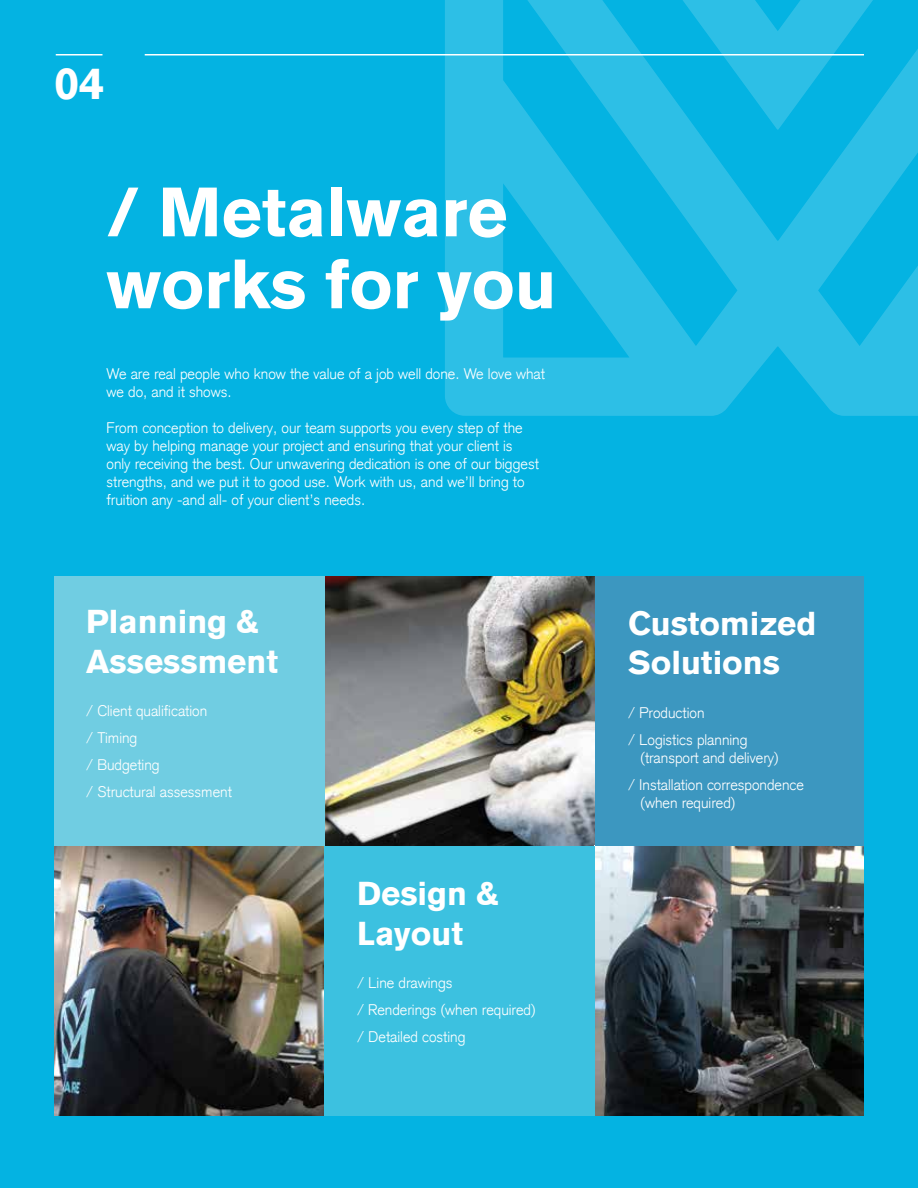
<style>
.page{position:relative;width:918px;height:1188px;background:#04b3e2}
.page>*{position:absolute;margin:0;border:0;box-sizing:border-box;transform-origin:0 0}
.t1{font:700 69px/72px "Akzidenz Grotesk BE";color:#fff}
.t2{font:700 45px "Akzidenz Grotesk BE";color:#fff}
.t3{font:700 33px/39.6px "Akzidenz Grotesk BE";color:#fff}
.t4{font:300 15px/27px "Akzidenz Grotesk CE";color:#fff}
</style>
<div class="page">
<hr style="left:56px;top:54px;width:46px;height:2px;background:#fff">
<hr style="left:145px;top:54px;width:719px;height:2px;background:#fff">
<img style="left:324px;top:576px;width:271px;height:270px">
<img style="left:54px;top:846px;width:270px;height:269px">
<img style="left:595px;top:846px;width:269px;height:269px">
<div style="left:595px;top:576px;width:269px;height:270px;background:#3c97c0"></div>
<div style="left:324px;top:846px;width:271px;height:269px;background:#3cc1e0"></div>
<div style="left:54px;top:576px;width:270px;height:270px;background:#70cde2"></div>
<svg style="left:445px;top:0;width:473px;height:416px;fill:#2dbfe6"></svg>
<h2 class="t2" style="left:54px;top:57px;width:52px">04</h2>
<h1 class="t1" style="left:107px;top:177px;width:451px">/ Metalware works for you</h1>
<p class="t4" style="left:107px;top:364px;width:440px;line-height:18px">We are real people who know the value of a job well done. We love what we do, and it shows.</p>
<p class="t4" style="left:107px;top:418px;width:434px;line-height:18px">From conception to delivery, our team supports you every step of the way by helping manage your project and ensuring that your client is only receiving the best. Our unwavering dedication is one of our biggest strengths, and we put it to good use. Work with us, and we’ll bring to fruition any -and all- of your client’s needs.</p>
<h3 class="t3" style="left:86px;top:602px;width:193px">Planning &amp;<br>Assessment</h3>
<p class="t4" style="left:86px;top:698px;width:147px">/ Client qualification<br>/ Timing<br>/ Budgeting<br>/ Structural assessment</p>
<h3 class="t3" style="left:357px;top:874px;width:143px">Design &amp;<br>Layout</h3>
<p class="t4" style="left:357px;top:969px;width:180px">/ Line drawings<br>/ Renderings (when required) / Detailed costing</p>
<h3 class="t3" style="left:628px;top:604px;width:190px">Customized<br>Solutions</h3>
<p class="t4" style="left:628px;top:699px;width:121px">/ Production<br>/ Logistics planning</p>
<p class="t4" style="left:628px;top:744px;width:177px;text-indent:13px">(transport and delivery)<br>/ Installation correspondence</p>
<p class="t4" style="left:641px;top:789px;width:96px">(when required)</p>
</div>
